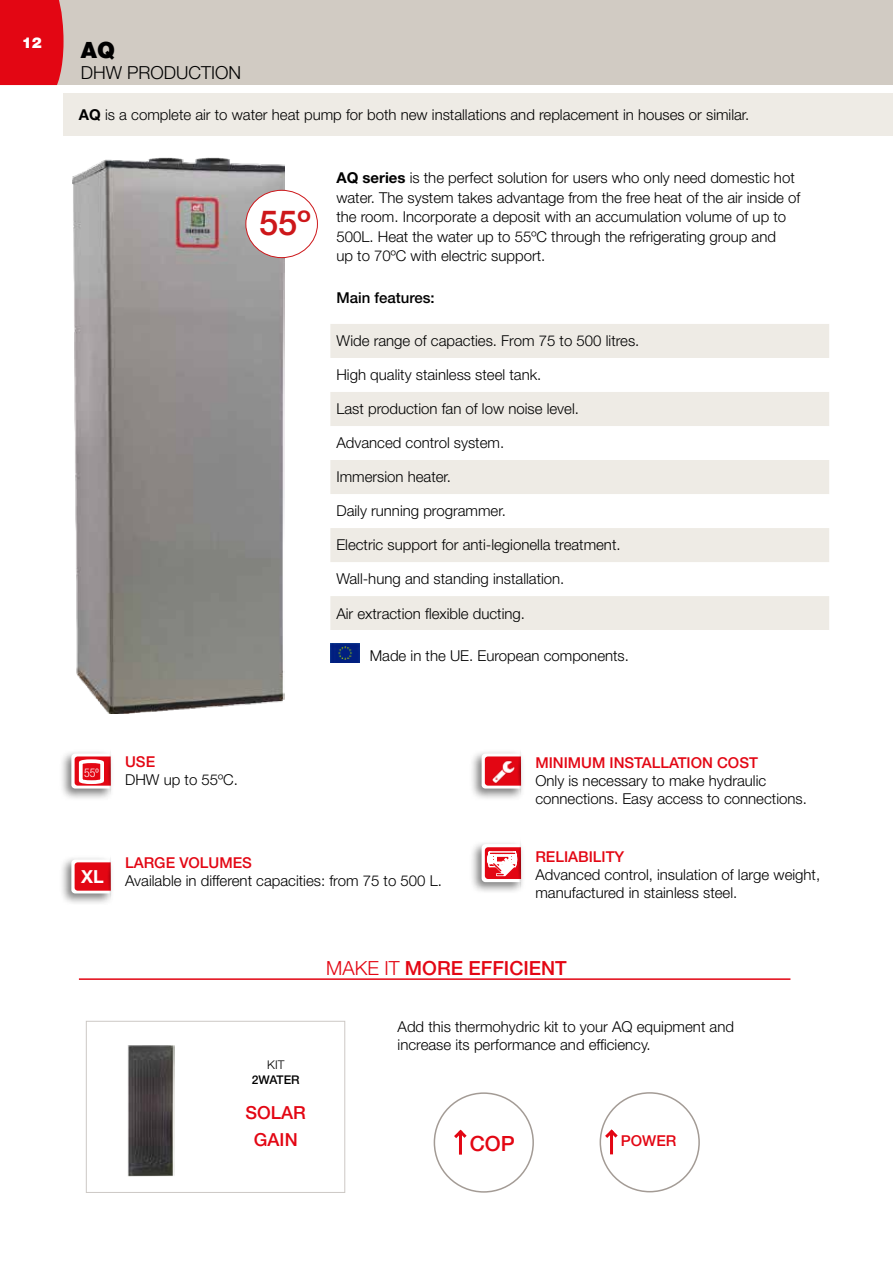
<style>
.page{position:relative;width:893px;height:1263px;background:#fff}
.page>*{position:absolute;margin:0;border:0;box-sizing:border-box;transform-origin:0 0}
.t1{font:500 34.5px "Helvetica Neue LT Std";color:#cd171a}
.t2{font:900 22.5px "Helvetica Neue LT Std";color:#000}
.t3{font:500 21px "Helvetica Neue LT Std";color:#e30613}
.t4{font:500 19.5px "Helvetica Neue LT Std";color:#e30613}
.t5{font:300 18px "Helvetica Neue LT Std";color:#000}
.t6{font:500 18px/27px "Helvetica Neue LT Std";color:#e30613;text-align:center}
.t7{font:700 18px "Helvetica Neue LT Std";color:#fff}
.t8{font:300 15px/19.5px "Helvetica Neue LT Std";color:#000}
.t9{font:500 15px "Helvetica Neue LT Std";color:#e30613}
.t10{font:500 15px "Helvetica Neue LT Std";color:#000}
.t11{font:900 15px "Helvetica Neue LT Std";color:#fff}
.t12{font:300 13.5px "Helvetica Neue LT Std";color:#000}
.t13{font:500 12px "Helvetica Neue LT Std";color:#000}
.t14{font:300 condensed 12px "Helvetica Neue LT Std";color:#fff}
.t15{font:300 12px "Helvetica Neue LT Std";color:#000}
.s1{font-weight:700}
.s2{font-weight:300}
</style>
<div class="page">
<div style="left:0;top:0;width:893px;height:85px;background:#d1cbc3"></div>
<img style="left:72px;top:157px;width:212px;height:556px">
<svg style="left:330px;top:324px;width:499px;height:306px;fill:#eeebe5"></svg>
<img style="left:330px;top:643px;width:30px;height:19px">
<div style="left:59px;top:749px;width:56px;height:52px;background:#000;opacity:.51"></div>
<div style="left:59px;top:855px;width:56px;height:51px;background:#000;opacity:.51"></div>
<svg style="left:71px;top:855px;width:44px;height:49px"></svg>
<div style="left:469px;top:749px;width:56px;height:52px;background:#000;opacity:.51"></div>
<svg style="left:482px;top:749px;width:43px;height:50px"></svg>
<div style="left:469px;top:840px;width:56px;height:55px;background:#000;opacity:.51"></div>
<img style="left:484px;top:752px;width:40px;height:40px">
<svg style="left:482px;top:840px;width:43px;height:53px"></svg>
<svg style="left:71px;top:749px;width:44px;height:50px"></svg>
<div style="left:64px;top:94px;width:829px;height:42px;background:#eeebe5"></div>
<hr style="left:79px;top:978px;width:711px;height:2px;background:#e30613">
<div style="left:86px;top:1021px;width:259px;height:172px;background:#fff;border:1px solid #a39b95"></div>
<img style="left:127px;top:1045px;width:47px;height:132px">
<div style="left:434px;top:1092px;width:100px;height:101px;border:2px solid #a39b95;border-radius:50%"></div>
<hr style="left:459px;top:1132px;width:3px;height:22px;background:#e30613">
<svg style="left:454px;top:1129px;width:13px;height:10px"></svg>
<div style="left:600px;top:1092px;width:100px;height:100px;border:2px solid #a39b95;border-radius:50%"></div>
<hr style="left:610px;top:1132px;width:3px;height:22px;background:#e30613">
<svg style="left:602px;top:1126px;width:16px;height:15px"></svg>
<div style="left:246px;top:190px;width:71px;height:68px;background:#fff;border-radius:50%"></div>
<div style="left:245px;top:190px;width:73px;height:68px;border:1px solid #cd171a;border-radius:50%"></div>
<div style="left:0;top:0;width:64px;height:85px;background:#e30613"></div>
<p class="t11" style="left:22px;top:34px;width:22px">12</p>
<h2 class="t2" style="left:81px;top:36px;width:36px">AQ</h2>
<p class="t5" style="left:81px;top:61px;width:162px">DHW PRODUCTION</p>
<p class="t12" style="left:90px;top:103px;width:281px">Solución para usuarios que solo necesitan DHW</p>
<p class="t8" style="left:79px;top:105px;width:672px"><span class="s1">AQ</span> is a complete air to water heat pump for both new installations and replacement in houses or similar.</p>
<h1 class="t1" style="left:259px;top:202px;width:53px">55º</h1>
<p class="t8" style="left:336px;top:168px;width:466px"><span class="s1">AQ series</span> is the perfect solution for users who only need domestic hot water. The system takes advantage from the free heat of the air inside of the room. Incorporate a deposit with an accumulation volume of up to 500L. Heat the water up to 55ºC through the refrigerating group and<br>up to 70ºC with electric support.</p>
<p class="t10" style="left:336px;top:289px;width:100px">Main features:</p>
<p class="t8" style="left:336px;top:331px;width:304px">Wide range of capacties. From 75 to 500 litres.</p>
<p class="t8" style="left:336px;top:365px;width:207px">High quality stainless steel tank.</p>
<p class="t8" style="left:336px;top:399px;width:244px">Last production fan of low noise level.</p>
<p class="t8" style="left:336px;top:433px;width:169px">Advanced control system.</p>
<p class="t8" style="left:336px;top:467px;width:116px">Immersion heater.</p>
<p class="t8" style="left:336px;top:501px;width:171px">Daily running programmer.</p>
<p class="t8" style="left:336px;top:535px;width:286px">Electric support for anti-legionella treatment.</p>
<p class="t8" style="left:336px;top:569px;width:230px">Wall-hung and standing installation.</p>
<p class="t8" style="left:336px;top:603px;width:190px">Air extraction flexible ducting.</p>
<p class="t8" style="left:370px;top:646px;width:261px">Made in the UE. European components.</p>
<p class="t14" style="left:84px;top:766px;width:16px">55º</p>
<p class="t9" style="left:125px;top:753px;width:31px">USE</p>
<p class="t8" style="left:125px;top:770px;width:114px">DHW up to 55ºC.</p>
<p class="t7" style="left:81px;top:865px;width:24px">XL</p>
<p class="t9" style="left:125px;top:853px;width:128px">LARGE VOLUMES</p>
<p class="t8" style="left:125px;top:870px;width:318px">Available in different capacities: from 75 to 500 L.</p>
<p class="t9" style="left:535px;top:753px;width:224px">MINIMUM INSTALLATION COST</p>
<p class="t8" style="left:535px;top:771px;width:273px;line-height:18px">Only is necessary to make hydraulic connections. Easy access to connections.</p>
<p class="t9" style="left:535px;top:848px;width:90px">RELIABILITY</p>
<p class="t8" style="left:535px;top:865px;width:286px;line-height:18px">Advanced control, insulation of large weight, manufactured in stainless steel.</p>
<p class="t15" style="left:267px;top:1057px;width:19px">KIT</p>
<p class="t13" style="left:252px;top:1072px;width:49px">2WATER</p>
<p class="t6" style="left:246px;top:1099px;width:62px">SOLAR<br>GAIN</p>
<h3 class="t4" style="left:326px;top:956px;width:242px"><span class="s2">MAKE IT</span> MORE EFFICIENT</h3>
<p class="t8" style="left:398px;top:1017px;width:338px;line-height:18px">Add this thermohydric kit to your AQ equipment and increase its performance and efficiency.</p>
<h3 class="t3" style="left:470px;top:1131px;width:47px">COP</h3>
<p class="t9" style="left:621px;top:1132px;width:57px">POWER</p>
</div>
